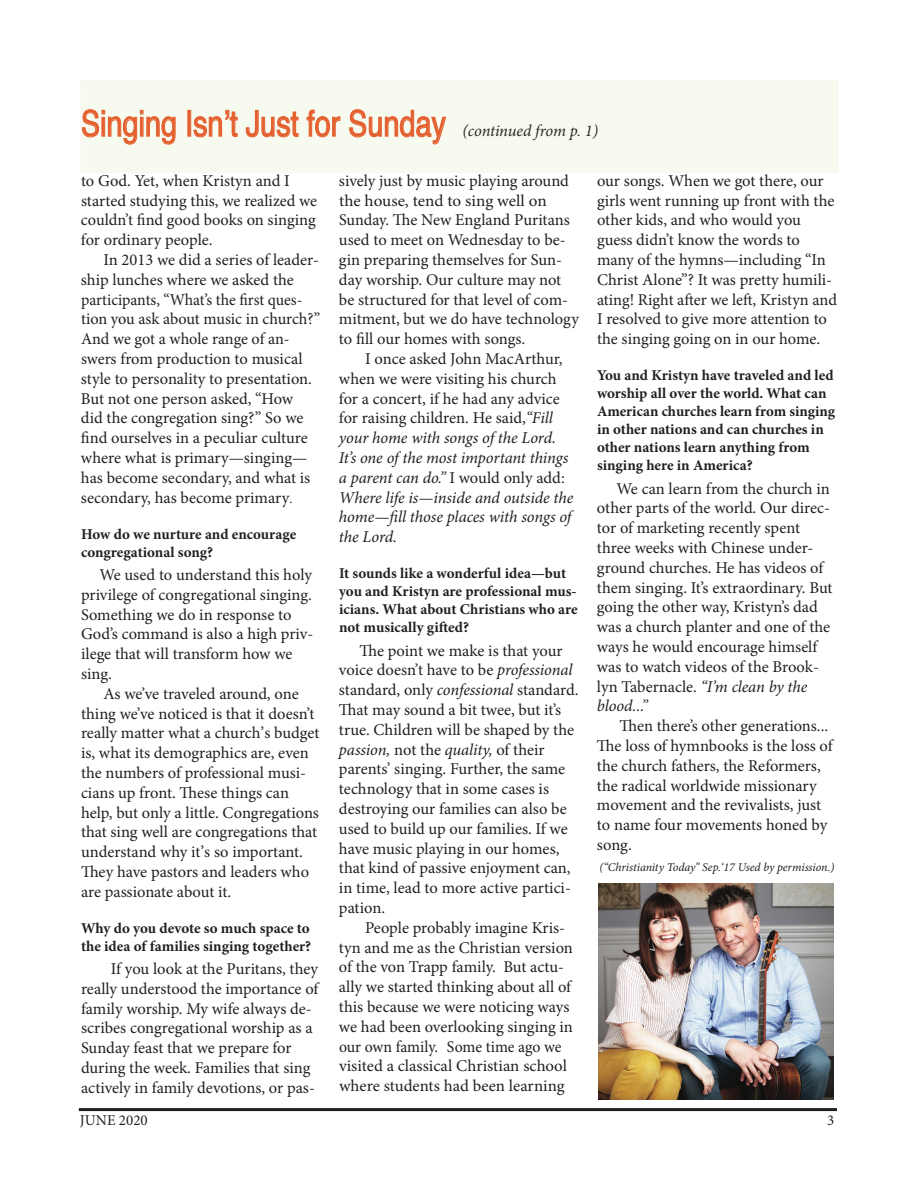
<style>
.page{position:relative;width:918px;height:1188px;background:#fff}
.page>*{position:absolute;margin:0;border:0;box-sizing:border-box;transform-origin:0 0}
.t1{font:36px "Helvetica";color:#ed582e;scale:.8 1}
.t2{font:16.5px/19.8px "Minion Pro";letter-spacing:-.005em;color:#231f20}
.t3{font:italic 16.5px "Minion Pro";letter-spacing:-.01em;color:#231f20}
.t4{font:16.5px "Minion Pro";letter-spacing:-.005em;color:#231f20;scale:.96 1}
.t5{font:16.5px "Minion Pro";letter-spacing:-.005em;color:#231f20;scale:1.04 1}
.t6{font:700 15px/18px "Minion Pro";color:#231f20}
.t7{font:15px "Minion Pro";color:#231f20}
.t8{font:italic 12px "Minion Pro";letter-spacing:-.005em;color:#231f20}
.s1{font-family:"Minion Pro";font-style:italic;font-size:16.5px;color:#231f20}
.s2{font-size:13.5px}
.s3{font-style:italic}
.s4{font-style:normal}
</style>
<div class="page">
<hr style="left:79px;top:1108px;width:758px;height:3px;background:#231f20">
<img style="left:598px;top:883px;width:236px;height:216px">
<div style="left:81px;top:80px;width:757px;height:93px;background:#f6faef"></div>
<p class="t1" style="left:81px;top:96px;width:648px">Singing Isn’t Just for Sunday <span class="s1">(continued from p. 1)</span></p>
<p class="t2" style="left:81px;top:171px;width:210px">to God. Yet, when Kristyn and I</p>
<p class="t2" style="left:81px;top:191px;width:238px">started studying this, we realized we</p>
<p class="t2" style="left:81px;top:210px;width:236px">couldn’t find good books on singing</p>
<p class="t2" style="left:81px;top:230px;width:133px">for ordinary people.</p>
<p class="t2" style="left:103px;top:250px;width:217px">In 2013 we did a series of leader-</p>
<p class="t2" style="left:81px;top:270px;width:214px">ship lunches where we asked the</p>
<p class="t4" style="left:81px;top:288px;width:232px">participants, “What’s the first ques-</p>
<p class="t2" style="left:81px;top:309px;width:241px">tion you ask about music in church?”</p>
<p class="t2" style="left:81px;top:329px;width:210px">And we got a whole range of an-</p>
<p class="t2" style="left:81px;top:349px;width:223px">swers from production to musical</p>
<p class="t2" style="left:81px;top:369px;width:233px">style to personality to presentation.</p>
<p class="t2" style="left:81px;top:389px;width:214px">But not one person asked, “How</p>
<p class="t2" style="left:81px;top:408px;width:224px">did the congregation sing?” So we</p>
<p class="t2" style="left:81px;top:428px;width:228px">find ourselves in a peculiar culture</p>
<p class="t2" style="left:81px;top:448px;width:228px">where what is primary—singing—</p>
<p class="t2" style="left:81px;top:468px;width:231px">has become secondary, and what is</p>
<p class="t2" style="left:81px;top:488px;width:213px">secondary, has become primary<span class="s2">.</span></p>
<p class="t6" style="left:81px;top:525px;width:217px">How do we nurture and encourage congregational song?</p>
<p class="t2" style="left:99px;top:565px;width:214px">We used to understand this holy</p>
<p class="t2" style="left:81px;top:585px;width:233px">privilege of congregational singing.</p>
<p class="t2" style="left:81px;top:604px;width:212px">Something we do in response to</p>
<p class="t2" style="left:81px;top:624px;width:234px">God’s command is also a high priv-</p>
<p class="t2" style="left:81px;top:644px;width:213px">ilege that will transform how we</p>
<p class="t2" style="left:81px;top:664px;width:32px">sing.</p>
<p class="t2" style="left:103px;top:684px;width:197px">As we’ve traveled around, one</p>
<p class="t2" style="left:81px;top:703px;width:235px">thing we’ve noticed is that it doesn’t</p>
<p class="t2" style="left:81px;top:723px;width:240px">really matter what a church’s budget</p>
<p class="t2" style="left:81px;top:743px;width:229px">is, what its demographics are, even</p>
<p class="t2" style="left:81px;top:763px;width:227px">the numbers of professional musi-</p>
<p class="t2" style="left:81px;top:783px;width:210px">cians up front. These things can</p>
<p class="t2" style="left:81px;top:802px;width:239px">help, but only a little. Congregations</p>
<p class="t2" style="left:81px;top:822px;width:238px">that sing well are congregations that</p>
<p class="t2" style="left:81px;top:842px;width:224px">understand why it’s so important.</p>
<p class="t2" style="left:81px;top:862px;width:230px">They have pastors and leaders who</p>
<p class="t2" style="left:81px;top:882px;width:152px">are passionate about it.</p>
<p class="t6" style="left:81px;top:919px;width:232px">Why do you devote so much space to the idea of families singing together?</p>
<p class="t2" style="left:81px;top:959px;width:239px;text-indent:30px">If you look at the Puritans, they really understood the importance of family worship. My wife always de&shy;scribes congregational worship as a Sunday feast that we prepare for during the week. Families that sing actively in family devotions, or pas-</p>
<p class="t2" style="left:339px;top:171px;width:232px">sively just by music playing around</p>
<p class="t5" style="left:339px;top:189px;width:201px">the house, tend to sing well on</p>
<p class="t2" style="left:339px;top:210px;width:232px">Sunday. The New England Puritans</p>
<p class="t2" style="left:339px;top:230px;width:228px">used to meet on Wednesday to be-</p>
<p class="t2" style="left:339px;top:250px;width:225px">gin preparing themselves for Sun-</p>
<p class="t2" style="left:339px;top:270px;width:224px">day worship. Our culture may not</p>
<p class="t2" style="left:339px;top:290px;width:231px">be structured for that level of com-</p>
<p class="t2" style="left:339px;top:309px;width:241px">mitment, but we do have technology</p>
<p class="t2" style="left:339px;top:329px;width:188px">to fill our homes with songs.</p>
<p class="t2" style="left:365px;top:349px;width:199px">I once asked John MacArthur,</p>
<p class="t2" style="left:339px;top:369px;width:219px">when we were visiting his church</p>
<p class="t2" style="left:339px;top:389px;width:222px">for a concert, if he had any advice</p>
<p class="t2" style="left:339px;top:408px;width:216px">for raising children. He said,<span class="s3">“Fill</span></p>
<p class="t3" style="left:339px;top:427px;width:218px">your home with songs of the Lord.</p>
<p class="t3" style="left:339px;top:447px;width:231px">It’s one of the most important things</p>
<p class="t3" style="left:339px;top:466px;width:227px">a parent can do.” <span class="s4">I would only add:</span></p>
<p class="t3" style="left:339px;top:486px;width:236px">Where life is—inside and outside the</p>
<p class="t3" style="left:339px;top:506px;width:234px">home—fill those places with songs of</p>
<p class="t3" style="left:339px;top:526px;width:60px">the Lord.</p>
<p class="t6" style="left:339px;top:564px;width:240px">It sounds like a wonderful idea—but you and Kristyn are professional mus&shy;icians. What about Christians who are not musically gifted?</p>
<p class="t2" style="left:360px;top:640px;width:205px">The point we make is that your</p>
<p class="t2" style="left:339px;top:660px;width:235px">voice doesn’t have to be <span class="s3">professional</span></p>
<p class="t2" style="left:339px;top:680px;width:241px">standard, only <span class="s3">confessional</span> standard.</p>
<p class="t2" style="left:339px;top:700px;width:224px">That may sound a bit twee, but it’s</p>
<p class="t2" style="left:339px;top:720px;width:237px">true. Children will be shaped by the</p>
<p class="t3" style="left:339px;top:738px;width:207px">passion, <span class="s4">not the</span> quality, <span class="s4">of their</span></p>
<p class="t2" style="left:339px;top:759px;width:228px">parents’ singing. Further, the same</p>
<p class="t2" style="left:339px;top:779px;width:212px">technology that in some cases is</p>
<p class="t2" style="left:339px;top:799px;width:229px">destroying our families can also be</p>
<p class="t2" style="left:339px;top:819px;width:230px">used to build up our families. If we</p>
<p class="t2" style="left:339px;top:838px;width:222px">have music playing in our homes,</p>
<p class="t2" style="left:339px;top:858px;width:233px">that kind of passive enjoyment can,</p>
<p class="t2" style="left:339px;top:878px;width:233px">in time, lead to more active partici-</p>
<p class="t2" style="left:339px;top:898px;width:48px">pation.</p>
<p class="t2" style="left:365px;top:918px;width:201px">People probably imagine Kris-</p>
<p class="t2" style="left:339px;top:937px;width:235px">tyn and me as the Christian version</p>
<p class="t2" style="left:339px;top:957px;width:227px">of the von Trapp family. But actu-</p>
<p class="t2" style="left:339px;top:977px;width:234px">ally we started thinking about all of</p>
<p class="t2" style="left:339px;top:997px;width:232px">this because we were noticing ways</p>
<p class="t2" style="left:339px;top:1017px;width:236px">we had been overlooking singing in</p>
<p class="t4" style="left:339px;top:1035px;width:233px">our own family. Some time ago we</p>
<p class="t2" style="left:339px;top:1056px;width:230px">visited a classical Christian school</p>
<p class="t2" style="left:339px;top:1076px;width:227px">where students had been learning</p>
<p class="t2" style="left:597px;top:171px;width:242px">our songs. When we got there, our girls went running up front with the other kids, and who would you guess didn’t know the words to many of the hymns—including “In Christ Alone”? It was pretty humili&shy;ating! Right after we left, Kristyn and I resolved to give more attention to the singing going on in our home.</p>
<p class="t6" style="left:597px;top:366px;width:240px">You and Kristyn have traveled and led worship all over the world. What can American churches learn from singing in other nations and can churches in other nations learn anything from singing here in America?</p>
<p class="t2" style="left:617px;top:478px;width:215px">We can learn from the church in</p>
<p class="t2" style="left:597px;top:498px;width:235px">other parts of the world. Our direc-</p>
<p class="t2" style="left:597px;top:518px;width:205px">tor of marketing recently spent</p>
<p class="t2" style="left:597px;top:538px;width:218px">three weeks with Chinese under-</p>
<p class="t2" style="left:597px;top:558px;width:228px">ground churches. He has videos of</p>
<p class="t2" style="left:597px;top:577px;width:237px">them singing. It’s extraordinary. But</p>
<p class="t2" style="left:597px;top:597px;width:222px">going the other way, Kristyn’s dad</p>
<p class="t2" style="left:597px;top:617px;width:235px">was a church planter and one of the</p>
<p class="t2" style="left:597px;top:637px;width:222px">ways he would encourage himself</p>
<p class="t2" style="left:597px;top:657px;width:224px">was to watch videos of the Brook-</p>
<p class="t2" style="left:597px;top:676px;width:212px">lyn Tabernacle. <span class="s3">“I’m clean by the</span></p>
<p class="t3" style="left:597px;top:695px;width:52px">blood...”</p>
<p class="t2" style="left:619px;top:716px;width:210px">Then there’s other generations...</p>
<p class="t2" style="left:597px;top:736px;width:237px">The loss of hymnbooks is the loss of</p>
<p class="t2" style="left:597px;top:756px;width:225px">the church fathers, the Reformers,</p>
<p class="t2" style="left:597px;top:775px;width:221px">the radical worldwide missionary</p>
<p class="t2" style="left:597px;top:795px;width:226px">movement and the revivalists, just</p>
<p class="t2" style="left:597px;top:815px;width:232px">to name four movements honed by</p>
<p class="t2" style="left:597px;top:835px;width:36px">song.</p>
<p class="t8" style="left:599px;top:859px;width:237px">(“Christianity Today” Sep.‘17 Used by permission.)</p>
<p class="t7" style="left:80px;top:1111px;width:69px">JUNE 2020</p>
<p class="t7" style="left:827px;top:1111px;width:9px">3</p>
</div>
